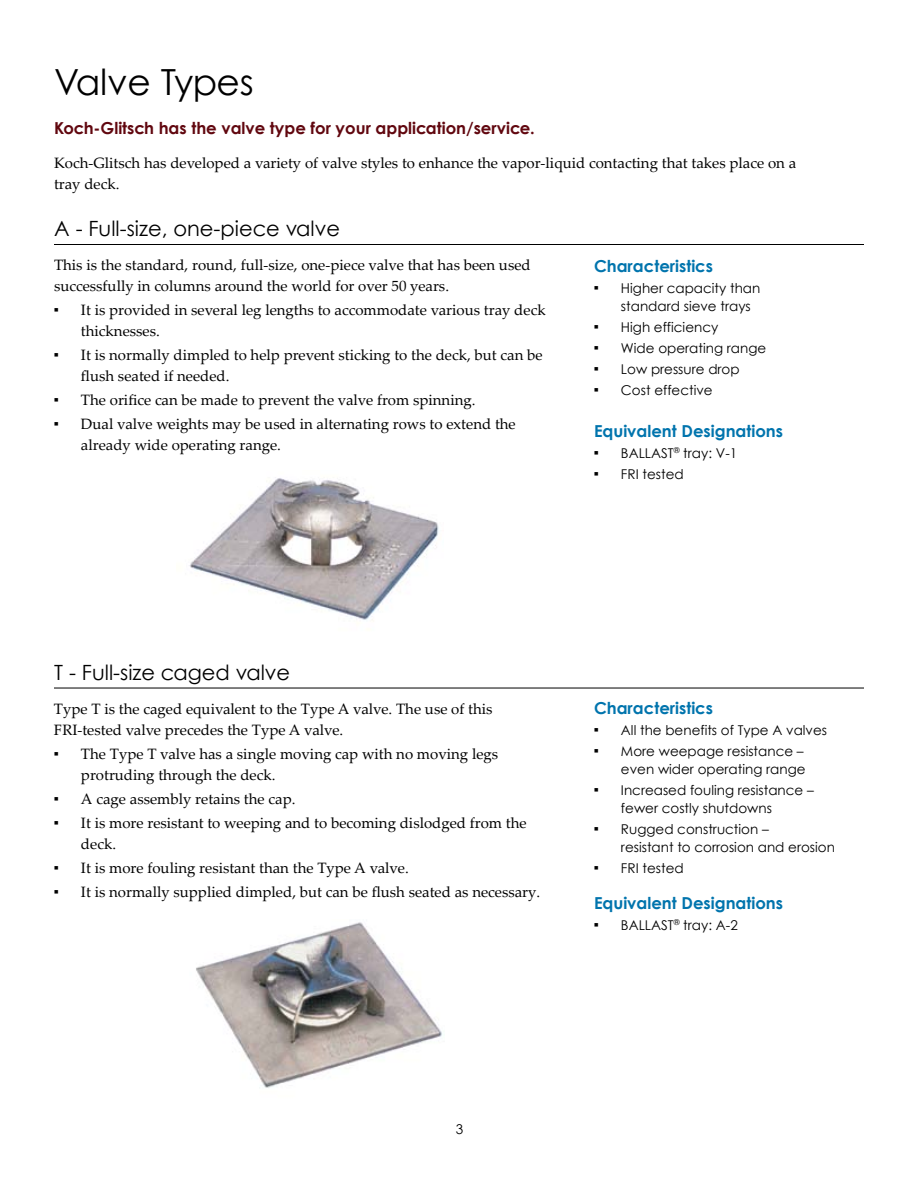
<style>
.page{position:relative;width:918px;height:1188px;background:#fff}
.page>*{position:absolute;margin:0;border:0;box-sizing:border-box;transform-origin:0 0}
.t1{font:36px "Century Gothic";letter-spacing:-.01em;color:#000}
.t2{font:21px "Century Gothic";color:#000}
.t3{font:700 16.5px "Century Gothic";color:#0074ad}
.t4{font:700 16.5px "Century Gothic";color:#61070f}
.t5{font:15px/21px "Palatino Linotype";color:#000}
.t6{font:13.5px/18px "Century Gothic";color:#000}
</style>
<div class="page">
<img style="left:189px;top:477px;width:250px;height:143px">
<img style="left:196px;top:922px;width:246px;height:166px">
<hr style="left:54px;top:244px;width:810px;height:1px;background:#000">
<hr style="left:54px;top:688px;width:810px;height:1px;background:#000">
<h1 class="t1" style="left:54px;top:56px;width:201px">Valve Types</h1>
<p class="t4" style="left:54px;top:115px;width:482px">Koch-Glitsch has the valve type for your application/service.</p>
<p class="t5" style="left:54px;top:152px;width:744px">Koch-Glitsch has developed a variety of valve styles to enhance the vapor-liquid contacting that takes place on a tray deck.</p>
<h2 class="t2" style="left:54px;top:214px;width:287px">A - Full-size, one-piece valve</h2>
<p class="t3" style="left:594px;top:253px;width:121px">Characteristics</p>
<p class="t6" style="left:621px;top:278px;width:141px;text-indent:-27px">■ Higher capacity than standard sieve trays</p>
<p class="t6" style="left:594px;top:317px;width:126px">■ High efficiency</p>
<p class="t6" style="left:594px;top:338px;width:174px">■ Wide operating range</p>
<p class="t6" style="left:594px;top:359px;width:147px">■ Low pressure drop</p>
<p class="t6" style="left:594px;top:380px;width:120px">■ Cost effective</p>
<p class="t3" style="left:594px;top:418px;width:191px">Equivalent Designations</p>
<p class="t6" style="left:594px;top:443px;width:145px">■ BALLAST<sup>®</sup> tray: V-1</p>
<p class="t6" style="left:594px;top:464px;width:91px">■ FRI tested</p>
<p class="t5" style="left:54px;top:254px;width:478px">This is the standard, round, full-size, one-piece valve that has been used successfully in columns around the world for over 50 years.</p>
<p class="t5" style="left:81px;top:299px;width:466px;text-indent:-27px">■ It is provided in several leg lengths to accommodate various tray deck thicknesses.</p>
<p class="t5" style="left:81px;top:344px;width:463px;text-indent:-27px">■ It is normally dimpled to help prevent sticking to the deck, but can be flush seated if needed.</p>
<p class="t5" style="left:54px;top:389px;width:423px">■ The orifice can be made to prevent the valve from spinning.</p>
<p class="t5" style="left:81px;top:413px;width:436px;text-indent:-27px">■ Dual valve weights may be used in alternating rows to extend the already wide operating range.</p>
<h2 class="t2" style="left:54px;top:658px;width:237px">T - Full-size caged valve</h2>
<p class="t5" style="left:54px;top:698px;width:440px">Type T is the caged equivalent to the Type A valve. The use of this<br>FRI-tested valve precedes the Type A valve.</p>
<p class="t5" style="left:81px;top:743px;width:419px;text-indent:-27px">■ The Type T valve has a single moving cap with no moving legs protruding through the deck.</p>
<p class="t5" style="left:54px;top:788px;width:243px">■ A cage assembly retains the cap.</p>
<p class="t5" style="left:81px;top:812px;width:447px;text-indent:-27px">■ It is more resistant to weeping and to becoming dislodged from the deck.</p>
<p class="t5" style="left:54px;top:857px;width:356px">■ It is more fouling resistant than the Type A valve.</p>
<p class="t5" style="left:54px;top:881px;width:488px">■ It is normally supplied dimpled, but can be flush seated as necessary.</p>
<p class="t3" style="left:594px;top:695px;width:121px">Characteristics</p>
<p class="t6" style="left:594px;top:721px;width:235px">■ All the benefits of Type A valves</p>
<p class="t6" style="left:594px;top:742px;width:213px;text-align:right">■ More weepage resistance – even wider operating range</p>
<p class="t6" style="left:621px;top:781px;width:194px;text-indent:-27px">■ Increased fouling resistance – fewer costly shutdowns</p>
<p class="t6" style="left:621px;top:820px;width:215px;text-indent:-27px">■ Rugged construction –<br>resistant to corrosion and erosion</p>
<p class="t6" style="left:594px;top:859px;width:91px">■ FRI tested</p>
<p class="t3" style="left:594px;top:890px;width:191px">Equivalent Designations</p>
<p class="t6" style="left:594px;top:916px;width:145px">■ BALLAST<sup>®</sup> tray: A-2</p>
<p class="t6" style="left:456px;top:1120px;width:9px">3</p>
</div>
